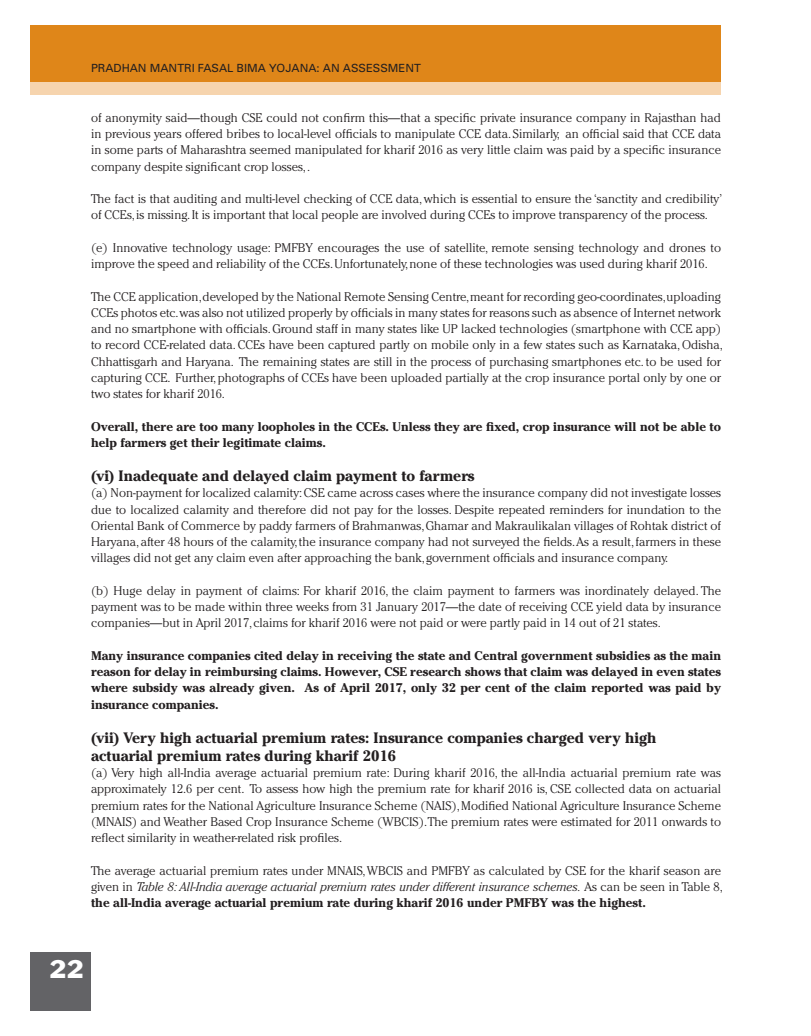
<style>
.page{position:relative;width:811px;height:1036px;background:#fff}
.page>*{position:absolute;margin:0;border:0;box-sizing:border-box;transform-origin:0 0}
.t1{font:23.75px "Franklin Gothic LT";color:#fff}
.t2{font:700 15px/18px "Cheltenham";color:#231f20}
.t3{font:300 12.5px/16.2px "Cheltenham";color:#231f20;text-align:justify}
.t4{font:700 12.5px/16.2px "Cheltenham";color:#231f20}
.t5{font:11.25px "Univers";color:#231f20}
.s1{font-style:italic}
.s2{font-weight:700}
</style>
<div class="page">
<div style="left:31px;top:952px;width:60px;height:59px;background:#636366"></div>
<div style="left:30px;top:26px;width:691px;height:56px;background:#df8619"></div>
<div style="left:30px;top:82px;width:691px;height:12px;background:#f6d4ae"></div>
<p class="t5" style="left:91px;top:61px;width:331px">PRADHAN MANTRI FASAL BIMA YOJANA: AN ASSESSMENT</p>
<p class="t3" style="left:91px;top:109px;width:632px">of anonymity said—though CSE could not confirm this—that a specific private insurance company in Rajasthan had in previous years offered bribes to local-level officials to manipulate CCE data. Similarly, an official said that CCE data in some parts of Maharashtra seemed manipulated for kharif 2016 as very little claim was paid by a specific insurance company despite significant crop losses, .</p>
<p class="t3" style="left:91px;top:190px;width:633px">The fact is that auditing and multi-level checking of CCE data, which is essential to ensure the ‘sanctity and credibility’ of CCEs, is missing. It is important that local people are involved during CCEs to improve transparency of the process.</p>
<p class="t3" style="left:91px;top:239px;width:632px">(e) Innovative technology usage: PMFBY encourages the use of satellite, remote sensing technology and drones to improve the speed and reliability of the CCEs. Unfortunately, none of these technologies was used during kharif 2016.</p>
<p class="t3" style="left:91px;top:288px;width:633px;text-align:left">The CCE application, developed by the National Remote Sensing Centre, meant for recording geo-coordinates, uploading CCEs photos etc. was also not utilized properly by officials in many states for reasons such as absence of Internet network and no smartphone with officials. Ground staff in many states like UP lacked technologies (smartphone with CCE app) to record CCE-related data. CCEs have been captured partly on mobile only in a few states such as Karnataka, Odisha, Chhattisgarh and Haryana. The remaining states are still in the process of purchasing smartphones etc. to be used for capturing CCE. Further, photographs of CCEs have been uploaded partially at the crop insurance portal only by one or two states for kharif 2016.</p>
<p class="t4" style="left:91px;top:418px;width:632px">Overall, there are too many loopholes in the CCEs. Unless they are fixed, crop insurance will not be able to help farmers get their legitimate claims.</p>
<p class="t2" style="left:91px;top:467px;width:385px">(vi) Inadequate and delayed claim payment to farmers</p>
<p class="t3" style="left:91px;top:485px;width:632px">(a) Non-payment for localized calamity: CSE came across cases where the insurance company did not investigate losses due to localized calamity and therefore did not pay for the losses. Despite repeated reminders for inundation to the Oriental Bank of Commerce by paddy farmers of Brahmanwas, Ghamar and Makraulikalan villages of Rohtak district of Haryana, after 48 hours of the calamity, the insurance company had not surveyed the fields. As a result, farmers in these villages did not get any claim even after approaching the bank, government officials and insurance company.</p>
<p class="t3" style="left:91px;top:582px;width:632px">(b) Huge delay in payment of claims: For kharif 2016, the claim payment to farmers was inordinately delayed. The payment was to be made within three weeks from 31 January 2017—the date of receiving CCE yield data by insurance companies—but in April 2017, claims for kharif 2016 were not paid or were partly paid in 14 out of 21 states.</p>
<p class="t4" style="left:91px;top:647px;width:632px;text-align:justify">Many insurance companies cited delay in receiving the state and Central government subsidies as the main reason for delay in reimbursing claims. However, CSE research shows that claim was delayed in even states where subsidy was already given. As of April 2017, only 32 per cent of the claim reported was paid by insurance companies.</p>
<p class="t2" style="left:91px;top:728px;width:567px">(vii) Very high actuarial premium rates: Insurance companies charged very high actuarial premium rates during kharif 2016</p>
<p class="t3" style="left:91px;top:764px;width:632px">(a) Very high all-India average actuarial premium rate: During kharif 2016, the all-India actuarial premium rate was approximately 12.6 per cent. To assess how high the premium rate for kharif 2016 is, CSE collected data on actuarial premium rates for the National Agriculture Insurance Scheme (NAIS), Modified National Agriculture Insurance Scheme (MNAIS) and Weather Based Crop Insurance Scheme (WBCIS). The premium rates were estimated for 2011 onwards to reflect similarity in weather-related risk profiles.</p>
<p class="t3" style="left:91px;top:862px;width:633px;text-align:left">The average actuarial premium rates under MNAIS, WBCIS and PMFBY as calculated by CSE for the kharif season are given in <span class="s1">Table 8: All-India average actuarial premium rates under different insurance schemes.</span> As can be seen in Table 8, <span class="s2">the all-India average actuarial premium rate during kharif 2016 under PMFBY was the highest.</span></p>
<h1 class="t1" style="left:50px;top:954px;width:36px">22</h1>
</div>
